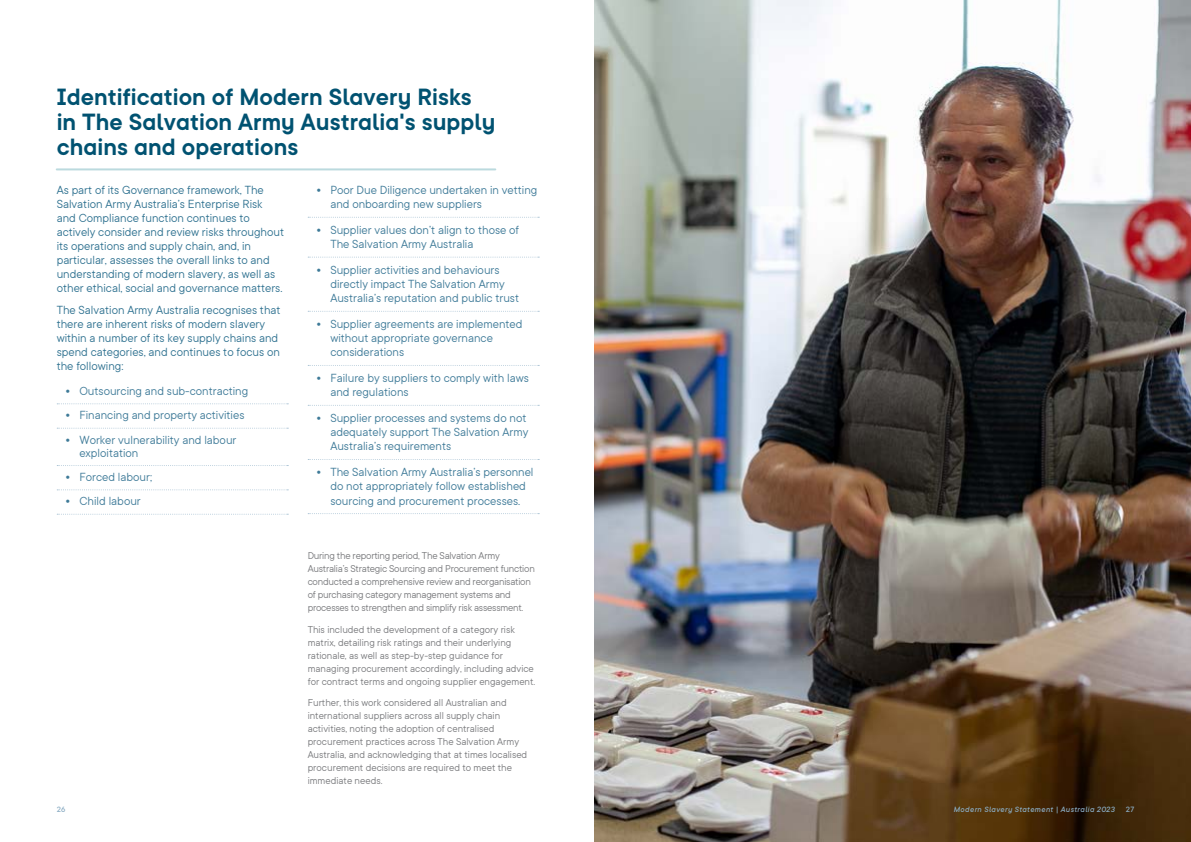
<style>
.page{position:relative;width:1191px;height:842px;background:#fff}
.page>*{position:absolute;margin:0;border:0;box-sizing:border-box;transform-origin:0 0}
.H1{font:600 26px/25px "TT Commons";letter-spacing:.005em;color:#005271}
.t1{font:13px/14.3px "TT Commons";color:#3e7a98}
.paragraph_-_amplified{font:13px/14px "TT Commons";color:#2e7190}
.paragraph_-_11pt{font:11px/13px "TT Commons";color:#77787b}
.paragraph_-_11pt-2{font:11px/13px "TT Commons";letter-spacing:-.02em;color:#77787b}
.t2{font:italic 500 8.5px "TT Commons";letter-spacing:.04em;color:#8aacc3}
.t3{font:500 8.5px "TT Commons";color:#8aacc3}
.s1{font-weight:900;font-size:14px}
</style>
<div class="page">
<img style="left:594px;top:0;width:597px;height:842px">
<svg style="left:57px;top:403px;width:231px;height:1px"></svg>
<svg style="left:57px;top:428px;width:231px;height:1px"></svg>
<svg style="left:57px;top:465px;width:231px;height:1px"></svg>
<svg style="left:57px;top:489px;width:231px;height:1px"></svg>
<svg style="left:57px;top:514px;width:231px;height:1px"></svg>
<hr style="left:57px;top:168px;width:438px;height:2px;background:#bbdade">
<svg style="left:308px;top:217px;width:231px;height:1px"></svg>
<svg style="left:308px;top:257px;width:231px;height:1px"></svg>
<svg style="left:308px;top:311px;width:231px;height:1px"></svg>
<svg style="left:308px;top:365px;width:231px;height:1px"></svg>
<svg style="left:308px;top:405px;width:231px;height:1px"></svg>
<svg style="left:308px;top:459px;width:231px;height:1px"></svg>
<svg style="left:308px;top:513px;width:231px;height:1px"></svg>
<p class="H1" style="left:57px;top:84px;width:440px">Identification of Modern Slavery Risks in The Salvation Army Australia's supply chains and operations</p>
<p class="t1" style="left:330px;top:182px;width:208px;text-indent:-14px"><span class="s1">•</span> Poor Due Diligence undertaken in vetting and onboarding new suppliers</p>
<p class="t1" style="left:330px;top:222px;width:190px;text-indent:-14px"><span class="s1">•</span> Supplier values don’t align to those of<br>The Salvation Army Australia</p>
<p class="t1" style="left:330px;top:262px;width:190px;text-indent:-14px"><span class="s1">•</span> Supplier activities and behaviours directly impact The Salvation Army<br>Australia’s reputation and public trust</p>
<p class="t1" style="left:330px;top:316px;width:194px;text-indent:-14px"><span class="s1">•</span> Supplier agreements are implemented without appropriate governance considerations</p>
<p class="t1" style="left:330px;top:370px;width:200px;text-indent:-14px"><span class="s1">•</span> Failure by suppliers to comply with laws and regulations</p>
<p class="t1" style="left:330px;top:410px;width:199px;text-indent:-14px"><span class="s1">•</span> Supplier processes and systems do not adequately support The Salvation Army<br>Australia’s requirements</p>
<p class="t1" style="left:316px;top:464px;width:219px;text-align:center"><span class="s1">•</span> The Salvation Army Australia’s personnel do not appropriately follow established sourcing and procurement processes.</p>
<p class="paragraph_-_amplified" style="left:57px;top:182px;width:229px">As part of its Governance framework, The Salvation Army Australia’s Enterprise Risk and Compliance function continues to actively consider and review risks throughout its operations and supply chain, and, in particular, assesses the overall links to and understanding of modern slavery, as well as other ethical, social and governance matters.</p>
<p class="paragraph_-_amplified" style="left:57px;top:303px;width:225px">The Salvation Army Australia recognises that there are inherent risks of modern slavery within a number of its key supply chains and spend categories, and continues to focus on the following:</p>
<p class="t1" style="left:65px;top:383px;width:185px"><span class="s1">•</span> Outsourcing and sub-contracting</p>
<p class="t1" style="left:65px;top:407px;width:181px"><span class="s1">•</span> Financing and property activities</p>
<p class="t1" style="left:79px;top:432px;width:159px;line-height:13px;text-indent:-14px"><span class="s1">•</span> Worker vulnerability and labour exploitation</p>
<p class="t1" style="left:65px;top:469px;width:88px"><span class="s1">•</span> Forced labour;</p>
<p class="t1" style="left:65px;top:493px;width:77px"><span class="s1">•</span> Child labour</p>
<p class="paragraph_-_11pt-2" style="left:308px;top:549px;width:229px">During the reporting period, The Salvation Army Australia’s Strategic Sourcing and Procurement function conducted a comprehensive review and reorganisation of purchasing category management systems and processes to strengthen and simplify risk assessment.</p>
<p class="paragraph_-_11pt" style="left:308px;top:622px;width:229px">This included the development of a category risk matrix, detailing risk ratings and their underlying rationale, as well as step-by-step guidance for managing procurement accordingly, including advice for contract terms and ongoing supplier engagement.</p>
<p class="paragraph_-_11pt" style="left:308px;top:696px;width:221px">Further, this work considered all Australian and international suppliers across all supply chain activities, noting the adoption of centralised procurement practices across The Salvation Army Australia, and acknowledging that at times localised procurement decisions are required to meet the immediate needs.</p>
<p class="t3" style="left:57px;top:804px;width:10px">26</p>
<p class="t2" style="left:953px;top:804px;width:163px">Modern Slavery Statement | Australia 2023</p>
<p class="t3" style="left:1125px;top:804px;width:10px">27</p>
</div>
